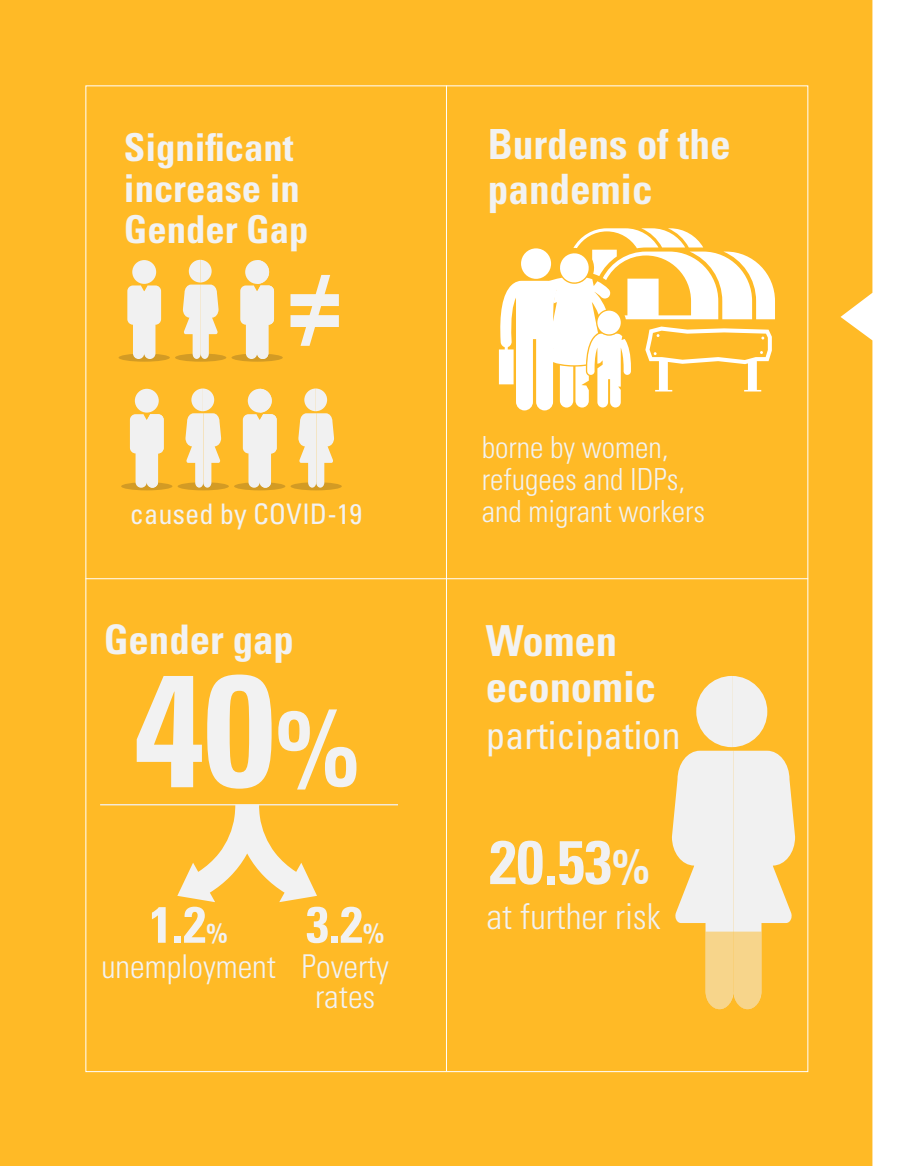
<style>
.page{position:relative;width:915px;height:1166px;background:#fff}
.page>*{position:absolute;margin:0;border:0;box-sizing:border-box;transform-origin:0 0}
.t1{font:700 condensed 106.95px "Univers";color:#f2f2f2}
.t2{font:700 condensed 61.35px "Univers";color:#f1f1f1}
.t3{font:700 condensed 51px "Univers";color:#f2f2f2}
.t4{font:700 condensed 42.75px/45.9px "Univers";color:#f2f2f2}
.t5{font:700 condensed 41.85px/45px "Univers";color:#f2f2f1}
.t6{font:700 condensed 40.8px "Univers";color:#f2f2f2}
.t7{font:condensed 38.7px "Univers";color:#f2f2f2}
.t8{font:700 condensed 38.4px/41.4px "Univers";color:#f2f2f2}
.t9{font:300 condensed 35.7px "Univers";color:#f1f1f1}
.t10{font:300 condensed 32.85px/30px "Univers";color:#f2f2f2;text-align:center}
.t11{font:300 condensed 30.45px/32px "Univers";color:#f2f2f1}
.t12{font:condensed 28.35px "Univers";color:#f2f2f2}
.s1{font-size:86.7px}
.s2{font-size:27.75px}
.s3{font-size:49.05px}
</style>
<div class="page">
<div style="left:0;top:0;width:872px;height:1165px;background:#ffba26"></div>
<hr style="left:446px;top:85px;width:1px;height:985px;background:#fff">
<hr style="left:85px;top:578px;width:722px;height:1px;background:#fff">
<svg style="left:137px;top:674px;width:134px;height:114px"></svg>
<svg style="left:278px;top:709px;width:78px;height:80px"></svg>
<svg style="left:177px;top:805px;width:140px;height:96px"></svg>
<hr style="left:100px;top:803px;width:298px;height:2px;background:#f2f2f2">
<svg style="left:234px;top:482px;width:51px;height:8px"></svg>
<svg style="left:243px;top:388px;width:33px;height:99px"></svg>
<svg style="left:121px;top:482px;width:51px;height:8px"></svg>
<div style="left:135px;top:388px;width:24px;height:24px;background:#f1f1f1;border-radius:50%"></div>
<svg style="left:130px;top:414px;width:34px;height:73px"></svg>
<svg style="left:231px;top:353px;width:52px;height:8px"></svg>
<svg style="left:240px;top:260px;width:34px;height:99px"></svg>
<svg style="left:118px;top:353px;width:52px;height:8px"></svg>
<svg style="left:127px;top:285px;width:34px;height:74px"></svg>
<div style="left:132px;top:260px;width:24px;height:24px;background:#f1f1f1;border-radius:50%"></div>
<svg style="left:290px;top:482px;width:52px;height:8px"></svg>
<svg style="left:298px;top:388px;width:36px;height:99px"></svg>
<svg style="left:177px;top:482px;width:52px;height:8px"></svg>
<svg style="left:185px;top:388px;width:36px;height:99px"></svg>
<svg style="left:175px;top:353px;width:51px;height:8px"></svg>
<svg style="left:183px;top:260px;width:35px;height:99px"></svg>
<svg style="left:498px;top:228px;width:276px;height:182px"></svg>
<div style="left:481px;top:620px;width:319px;height:412px;background:#ffba26"></div>
<svg style="left:671px;top:676px;width:123px;height:332px"></svg>
<p class="t8" style="left:124px;top:126px;width:186px">Significant increase in<br>Gender Gap</p>
<h1 class="t1" style="left:288px;top:234px;width:55px">=<span class="s1">/</span></h1>
<p class="t12" style="left:130px;top:496px;width:233px">caused by COVID-19</p>
<h3 class="t6" style="left:104px;top:614px;width:192px">Gender gap</h3>
<h3 class="t3" style="left:149px;top:893px;width:80px">1.2<span class="s2">%</span></h3>
<p class="t10" style="left:101px;top:951px;width:176px">unemployment</p>
<h3 class="t3" style="left:306px;top:893px;width:80px">3.2<span class="s2">%</span></h3>
<p class="t10" style="left:301px;top:951px;width:89px">Poverty rates</p>
<h3 class="t5" style="left:487px;top:122px;width:244px">Burdens of the pandemic</h3>
<p class="t11" style="left:482px;top:431px;width:225px">borne by women, refugees and IDPs, and migrant workers</p>
<h3 class="t4" style="left:485px;top:617px;width:172px">Women economic</h3>
<p class="t7" style="left:485px;top:710px;width:196px">participation</p>
<h2 class="t2" style="left:489px;top:824px;width:162px">20.53<span class="s3">%</span></h2>
<p class="t9" style="left:486px;top:894px;width:176px">at further risk</p>
</div>
